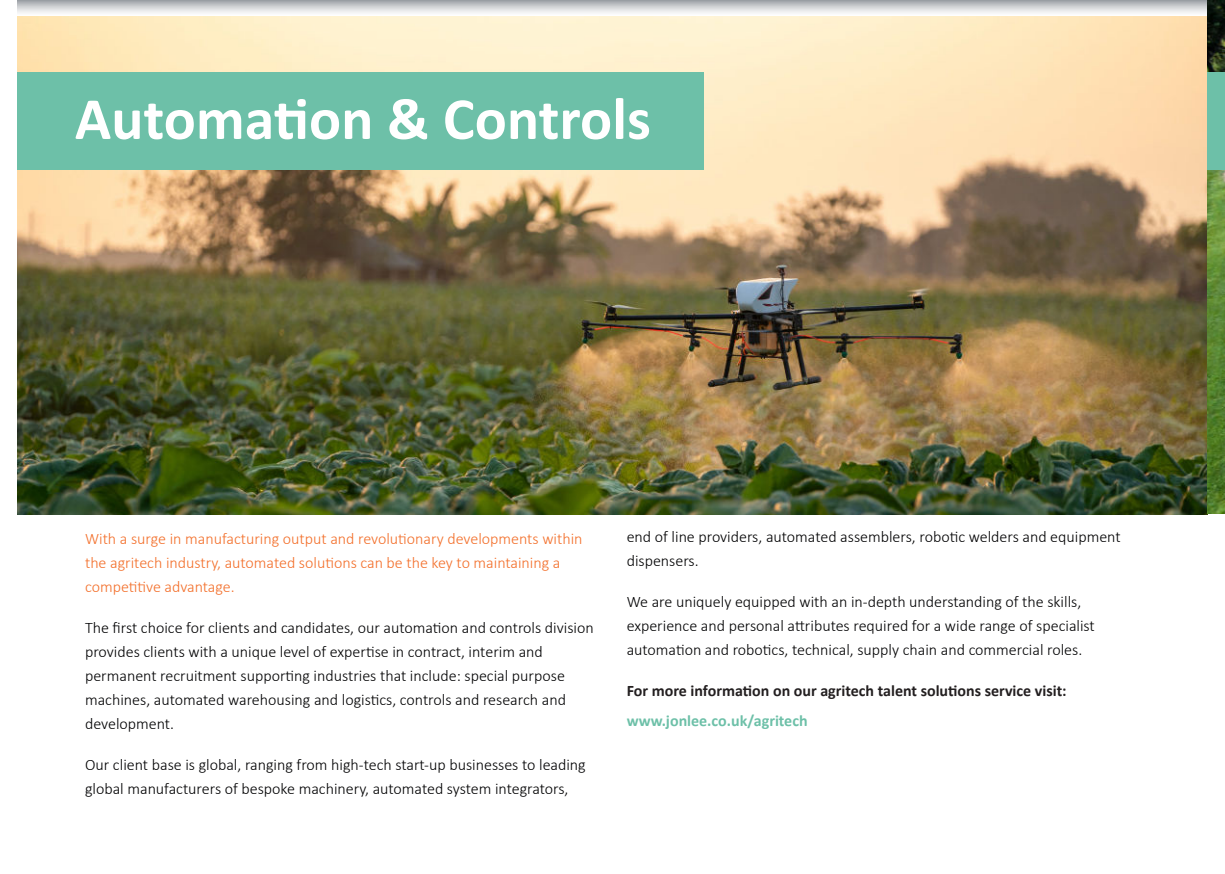
<style>
.page{position:relative;width:1225px;height:874px;background:#fff}
.page>*{position:absolute;margin:0;border:0;box-sizing:border-box;transform-origin:0 0}
.t1{font:700 60px "Calibri";color:#fff}
.t2{font:300 16px/24px "Calibri";color:#000002}
.t3{font:300 16px/24px "Calibri";color:#f36f2a}
.t4{font:700 16px "Calibri";color:#231f20}
.t5{font:700 16px "Calibri";color:#6dc0a8}
</style>
<div class="page">
<img style="left:17px;top:17px;width:1191px;height:497px">
<svg style="left:17px;top:0;width:1190px;height:17px"></svg>
<div style="left:17px;top:72px;width:686px;height:98px;background:#6dc0a8"></div>
<img style="left:1207px;top:0;width:18px;height:513px">
<div style="left:1208px;top:72px;width:17px;height:98px;background:#6dc0a8"></div>
<h1 class="t1" style="left:75px;top:76px;width:577px">Automation &amp; Controls</h1>
<p class="t3" style="left:85px;top:526px;width:499px">With a surge in manufacturing output and revolutionary developments within the agritech industry, automated solutions can be the key to maintaining a competitive advantage.</p>
<p class="t2" style="left:85px;top:615px;width:510px">The first choice for clients and candidates, our automation and controls division provides clients with a unique level of expertise in contract, interim and permanent recruitment supporting industries that include: special purpose machines, automated warehousing and logistics, controls and research and development.</p>
<p class="t2" style="left:85px;top:752px;width:502px">Our client base is global, ranging from high-tech start-up businesses to leading global manufacturers of bespoke machinery, automated system integrators,</p>
<p class="t2" style="left:626px;top:524px;width:495px">end of line providers, automated assemblers, robotic welders and equipment dispensers.</p>
<p class="t2" style="left:626px;top:589px;width:470px">We are uniquely equipped with an in-depth understanding of the skills, experience and personal attributes required for a wide range of specialist automation and robotics, technical, supply chain and commercial roles.</p>
<p class="t4" style="left:626px;top:679px;width:441px">For more information on our agritech talent solutions service visit:</p>
<p class="t5" style="left:626px;top:708px;width:182px">www.jonlee.co.uk/agritech</p>
</div>
